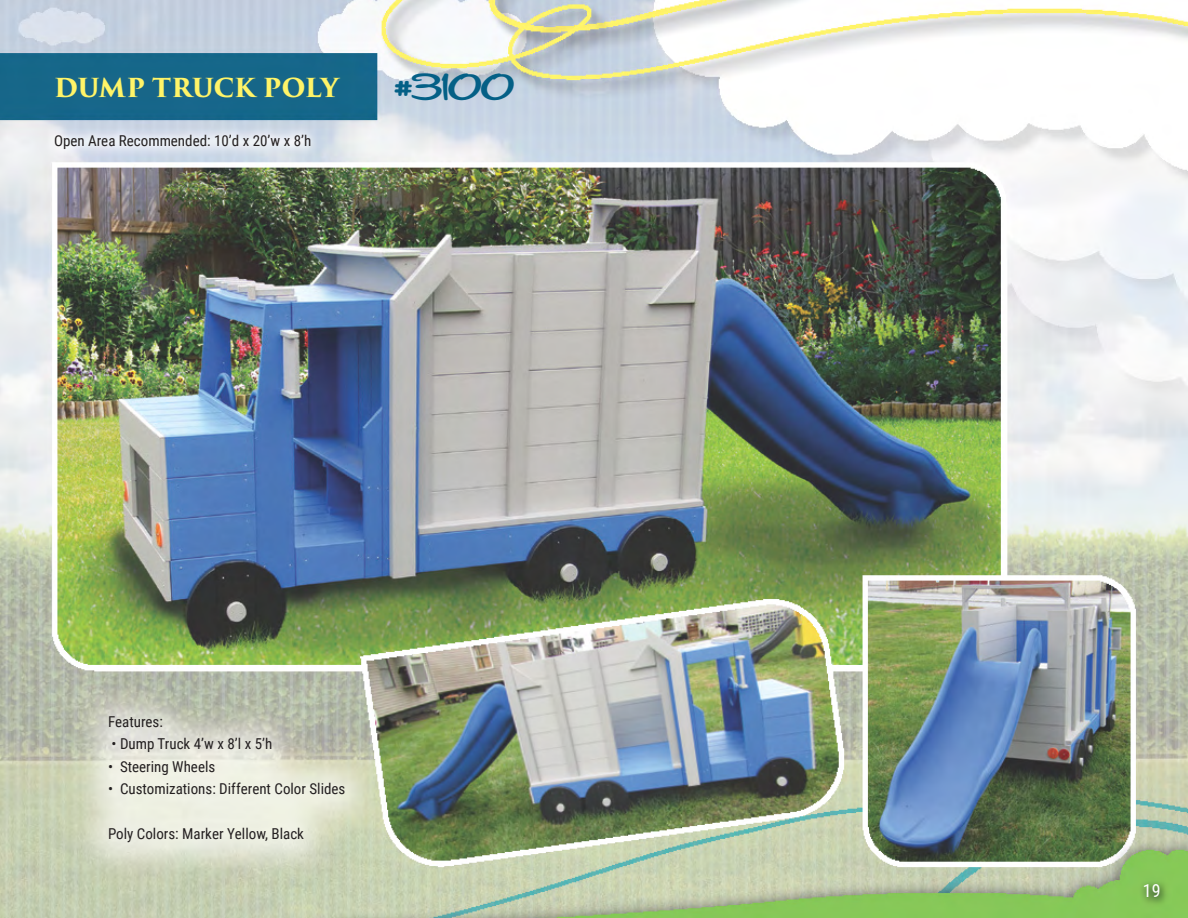
<style>
.page{position:relative;width:1188px;height:918px;background:#fff}
.page>*{position:absolute;margin:0;border:0;box-sizing:border-box;transform-origin:0 0}
.t1{font:37.5px "Cocktail Shaker";color:#046086}
.t2{font:700 25.5px "Trajan Pro 3";letter-spacing:-.02em;color:#fff468}
.t3{font:18px "Roboto Condensed";color:#fff}
.t4{font:15px "Roboto Condensed";color:#231f20}
</style>
<div class="page">
<img style="left:0;top:0;width:1188px;height:918px">
<h2 class="t2" style="left:54px;top:68px;width:286px">DUMP TRUCK POLY</h2>
<p class="t4" style="left:54px;top:130px;width:259px">Open Area Recommended: 10’d x 20’w x 8’h</p>
<h1 class="t1" style="left:395px;top:66px;width:121px">#3100</h1>
<p class="t4" style="left:108px;top:711px;width:56px">Features:</p>
<p class="t4" style="left:111px;top:733px;width:163px">• Dump Truck 4’w x 8’l x 5’h</p>
<p class="t4" style="left:108px;top:756px;width:109px">• Steering Wheels</p>
<p class="t4" style="left:108px;top:778px;width:239px">• Customizations: Different Color Slides</p>
<p class="t4" style="left:108px;top:823px;width:198px">Poly Colors: Marker Yellow, Black</p>
<p class="t3" style="left:1143px;top:878px;width:19px">19</p>
</div>
